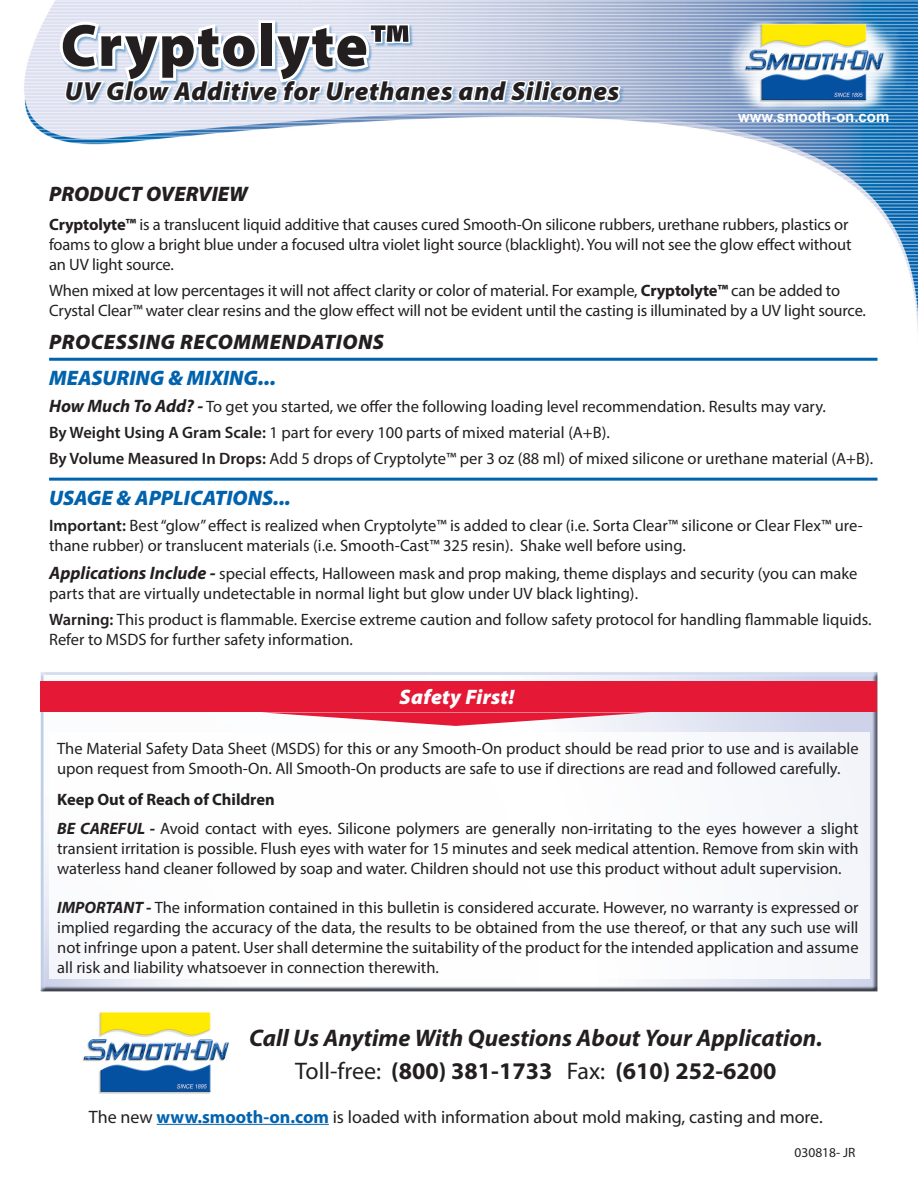
<style>
.page{position:relative;width:918px;height:1188px;background:#fff}
.page>*{position:absolute;margin:0;border:0;box-sizing:border-box;transform-origin:0 0}
.t1{font:900 60px "Myriad Pro";letter-spacing:.025em;color:#231f20}
.t2{font:italic 900 26.25px "Myriad Pro";letter-spacing:.025em;color:#231f20}
.t3{font:italic 700 24px "Myriad Pro";color:#231f20}
.t4{font:700 24px "Myriad Pro";color:#231f20}
.t5{font:italic 900 21px "Myriad Pro";color:#0162ae}
.t6{font:italic 900 21px "Myriad Pro";letter-spacing:.025em;color:#231f20}
.t7{font:italic 900 21px "Myriad Pro";color:#231f20}
.t8{font:italic 900 21px "Myriad Pro";letter-spacing:.01em;color:#fff}
.t9{font:18px "Myriad Pro";color:#231f20}
.t10{font:16.5px/19.8px "Myriad Pro";letter-spacing:-.005em;color:#231f20}
.t11{font:700 16.5px "Myriad Pro";letter-spacing:-.005em;color:#231f20}
.t12{font:700 15px "Arial";color:#fff}
.t13{font:13.5px "Myriad Pro";color:#231f20}
.s1{font-weight:700}
.s2{font-weight:700;font-style:italic;font-size:18px}
.s3{font-weight:600}
.s4{font-weight:700;font-style:italic}
.s5{font-weight:400}
.s6{font-weight:700;color:#0162ae}
</style>
<div class="page">
<img style="left:24px;top:0;width:894px;height:330px">
<svg style="left:57px;top:0;width:566px;height:178px"></svg>
<img style="left:722px;top:23px;width:186px;height:87px">
<hr style="left:49px;top:358px;width:829px;height:3px;background:#0162ae">
<hr style="left:49px;top:478px;width:829px;height:3px;background:#0162ae">
<div style="left:40px;top:671px;width:839px;height:323px;background:#231f20;opacity:.75"></div>
<div style="left:49px;top:732px;width:820px;height:246px;background:#fff"></div>
<div style="left:40px;top:682px;width:838px;height:30px;background:#e51836"></div>
<svg style="left:262px;top:712px;width:388px;height:14px"></svg>
<img style="left:83px;top:1012px;width:146px;height:82px">
<hr style="left:157px;top:1124px;width:172px;height:1px;background:#0162ae">
<p class="t1" style="left:61px;top:6px;width:350px">Cryptolyte™</p>
<p class="t2" style="left:65px;top:74px;width:556px">UV Glow Additive for Urethanes and Silicones</p>
<p class="t12" style="left:738px;top:107px;width:153px">www.smooth-on.com</p>
<p class="t7" style="left:49px;top:180px;width:200px">PRODUCT OVERVIEW</p>
<p class="t10" style="left:49px;top:214px;width:804px"><span class="s1">Cryptolyte™</span> is a translucent liquid additive that causes cured Smooth-On silicone rubbers, urethane rubbers, plastics or foams to glow a bright blue under a focused ultra violet light source (blacklight). You will not see the glow effect without an UV light source.</p>
<p class="t10" style="left:49px;top:280px;width:818px">When mixed at low percentages it will not affect clarity or color of material. For example, <span class="s1">Cryptolyte™</span> can be added to<br>Crystal Clear™ water clear resins and the glow effect will not be evident until the casting is illuminated by a UV light source.</p>
<p class="t6" style="left:49px;top:328px;width:336px">PROCESSING RECOMMENDATIONS</p>
<p class="t5" style="left:49px;top:364px;width:228px">MEASURING &amp; MIXING...</p>
<p class="t10" style="left:49px;top:396px;width:778px"><span class="s2">How Much To Add? -</span> To get you started, we offer the following loading level recommendation. Results may vary.</p>
<p class="t10" style="left:49px;top:422px;width:562px"><span class="s3">By Weight Using A Gram Scale:</span> 1 part for every 100 parts of mixed material (A+B).</p>
<p class="t10" style="left:49px;top:448px;width:826px"><span class="s3">By Volume Measured In Drops:</span> Add 5 drops of Cryptolyte™ per 3 oz (88 ml) of mixed silicone or urethane material (A+B).</p>
<p class="t5" style="left:49px;top:484px;width:243px">USAGE &amp; APPLICATIONS...</p>
<p class="t10" style="left:49px;top:515px;width:815px"><span class="s3">Important:</span> Best “glow” effect is realized when Cryptolyte™ is added to clear (i.e. Sorta Clear™ silicone or Clear Flex™ ure&shy;thane rubber) or translucent materials (i.e. Smooth-Cast™ 325 resin). Shake well before using.</p>
<p class="t10" style="left:49px;top:563px;width:810px"><span class="s2">Applications Include -</span> special effects, Halloween mask and prop making, theme displays and security (you can make parts that are virtually undetectable in normal light but glow under UV black lighting).</p>
<p class="t10" style="left:49px;top:609px;width:824px"><span class="s3">Warning:</span> This product is flammable. Exercise extreme caution and follow safety protocol for handling flammable liquids.<br>Refer to MSDS for further safety information.</p>
<p class="t8" style="left:400px;top:683px;width:116px">Safety First!</p>
<p class="t10" style="left:57px;top:739px;width:803px">The Material Safety Data Sheet (MSDS) for this or any Smooth-On product should be read prior to use and is available upon request from Smooth-On. All Smooth-On products are safe to use if directions are read and followed carefully.</p>
<p class="t11" style="left:57px;top:788px;width:219px">Keep Out of Reach of Children</p>
<p class="t10" style="left:57px;top:819px;width:803px;text-align:justify"><span class="s4">BE CAREFUL -</span> Avoid contact with eyes. Silicone polymers are generally non-irritating to the eyes however a slight transient irritation is possible. Flush eyes with water for 15 minutes and seek medical attention. Remove from skin with waterless hand cleaner followed by soap and water. Children should not use this product without adult supervision.</p>
<p class="t10" style="left:57px;top:898px;width:803px;text-align:justify"><span class="s4">IMPORTANT -</span> The information contained in this bulletin is considered accurate. However, no warranty is expressed or implied regarding the accuracy of the data, the results to be obtained from the use thereof, or that any such use will not infringe upon a patent. User shall determine the suitability of the product for the intended application and assume all risk and liability whatsoever in connection therewith.</p>
<p class="t3" style="left:249px;top:1022px;width:575px">Call Us Anytime With Questions About Your Application.</p>
<p class="t4" style="left:295px;top:1055px;width:483px"><span class="s5">Toll-free:</span> (800) 381-1733 <span class="s5">Fax:</span> (610) 252-6200</p>
<p class="t9" style="left:89px;top:1105px;width:735px">The new <span class="s6">www.smooth-on.com</span> is loaded with information about mold making, casting and more.</p>
<p class="t13" style="left:795px;top:1144px;width:62px">030818- JR</p>
</div>
